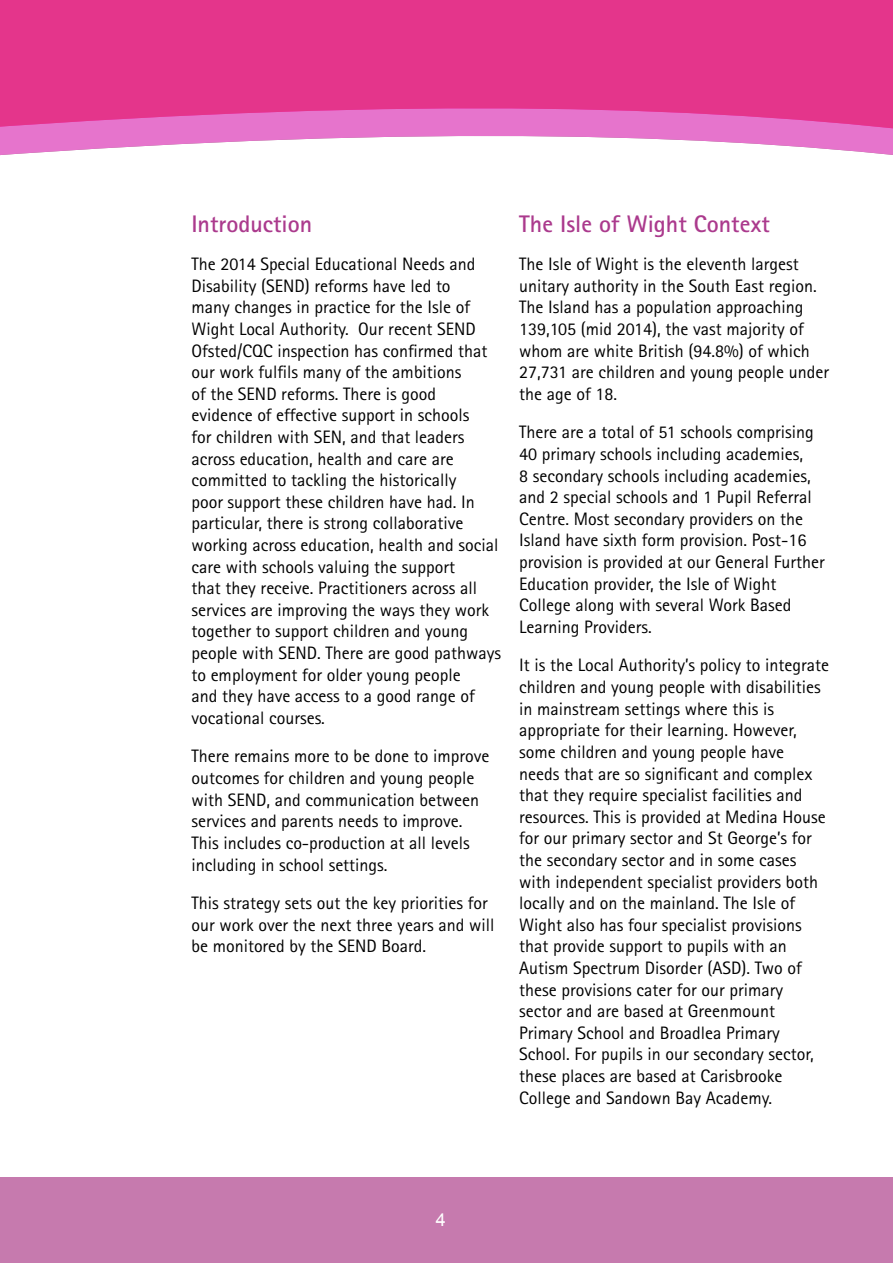
<style>
.page{position:relative;width:893px;height:1263px;background:#fff}
.page>*{position:absolute;margin:0;border:0;box-sizing:border-box;transform-origin:0 0}
.t1{font:700 24px "Rotis Sans Serif";color:#ab3a8d}
.t2{font:18px/21.6px "Rotis Sans Serif";color:#000}
.t3{font:18px "Arial";color:#fff}
</style>
<div class="page">
<svg style="left:0;top:0;width:893px;height:156px;background:#e651a0"></svg>
<div style="left:0;top:1177px;width:893px;height:86px;background:#c67aae"></div>
<h1 class="t1" style="left:191px;top:208px;width:122px">Introduction</h1>
<p class="t2" style="left:191px;top:253px;width:311px">The 2014 Special Educational Needs and Disability (SEND) reforms have led to<br>many changes in practice for the Isle of Wight Local Authority. Our recent SEND Ofsted/CQC inspection has confirmed that our work fulfils many of the ambitions<br>of the SEND reforms. There is good evidence of effective support in schools<br>for children with SEN, and that leaders across education, health and care are committed to tackling the historically<br>poor support these children have had. In particular, there is strong collaborative working across education, health and social care with schools valuing the support<br>that they receive. Practitioners across all services are improving the ways they work together to support children and young people with SEND. There are good pathways to employment for older young people<br>and they have access to a good range of vocational courses.</p>
<p class="t2" style="left:191px;top:745px;width:300px">There remains more to be done to improve outcomes for children and young people with SEND, and communication between services and parents needs to improve.<br>This includes co-production at all levels including in school settings.</p>
<p class="t2" style="left:191px;top:892px;width:305px">This strategy sets out the key priorities for our work over the next three years and will be monitored by the SEND Board.</p>
<h1 class="t1" style="left:519px;top:208px;width:252px">The Isle of Wight Context</h1>
<p class="t2" style="left:519px;top:253px;width:311px">The Isle of Wight is the eleventh largest unitary authority in the South East region.<br>The Island has a population approaching 139,105 (mid 2014), the vast majority of whom are white British (94.8%) of which 27,731 are children and young people under the age of 18.</p>
<p class="t2" style="left:519px;top:421px;width:307px">There are a total of 51 schools comprising 40 primary schools including academies,<br>8 secondary schools including academies, and 2 special schools and 1 Pupil Referral Centre. Most secondary providers on the Island have sixth form provision. Post-16 provision is provided at our General Further Education provider, the Isle of Wight College along with several Work Based Learning Providers.</p>
<p class="t2" style="left:519px;top:654px;width:311px">It is the Local Authority’s policy to integrate children and young people with disabilities in mainstream settings where this is appropriate for their learning. However, some children and young people have<br>needs that are so significant and complex that they require specialist facilities and resources. This is provided at Medina House for our primary sector and St George’s for the secondary sector and in some cases with independent specialist providers both locally and on the mainland. The Isle of Wight also has four specialist provisions that provide support to pupils with an Autism Spectrum Disorder (ASD). Two of these provisions cater for our primary sector and are based at Greenmount Primary School and Broadlea Primary School. For pupils in our secondary sector, these places are based at Carisbrooke College and Sandown Bay Academy.</p>
<p class="t3" style="left:436px;top:1208px;width:12px">4</p>
</div>
